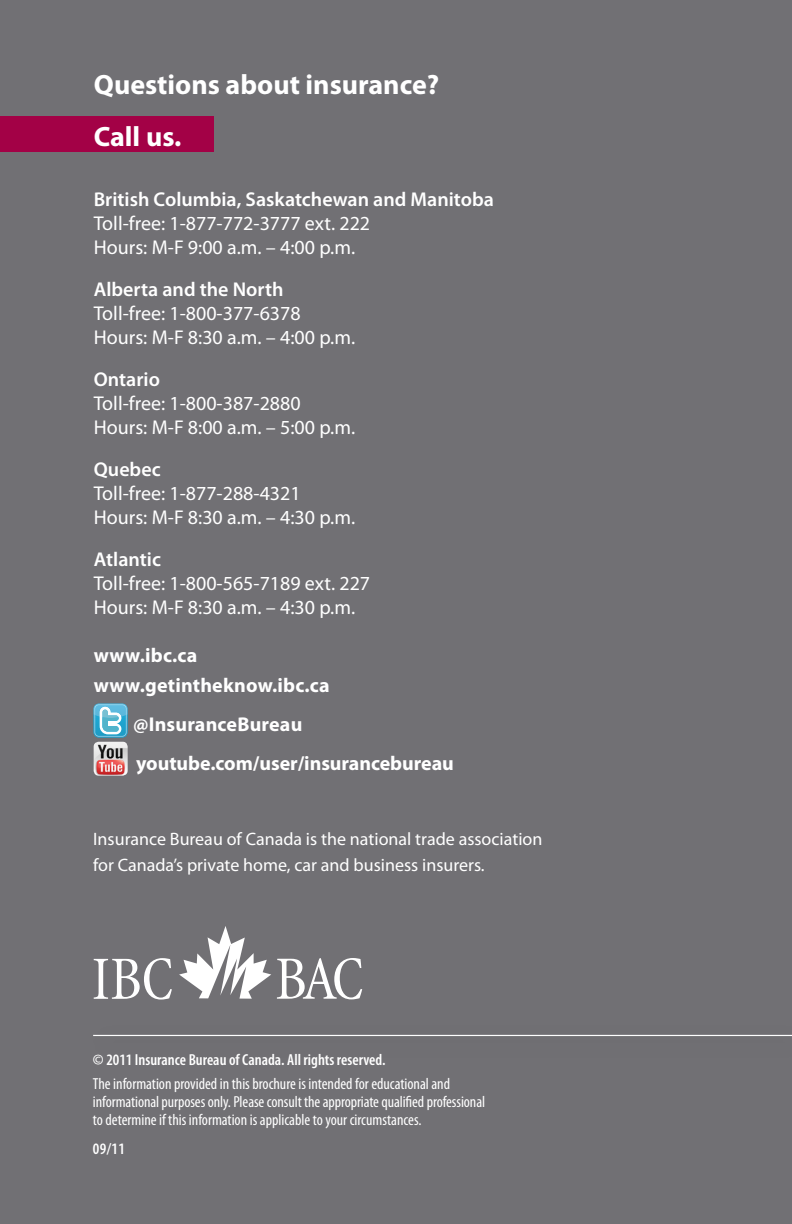
<style>
.page{position:relative;width:792px;height:1224px;background:#fff}
.page>*{position:absolute;margin:0;border:0;box-sizing:border-box;transform-origin:0 0}
.questions_header{font:700 28px "Myriad Pro";color:#fff}
.phone_line_1{font:20px "Myriad Pro";color:#fff}
.phone_line_2{font:20px "Myriad Pro";color:#fff}
.web_info{font:700 20px "Myriad Pro";letter-spacing:.005em;color:#fff}
.region_subhead{font:600 20px "Myriad Pro";color:#fff}
.Body_copy{font:18px/26px "Myriad Pro";color:#fff}
.Body_copy-2{font:condensed 16px/18px "Myriad Pro";color:#fff}
.Body_copy-3{font:600 condensed 16px "Myriad Pro";color:#fff}
</style>
<div class="page">
<div style="left:0;top:0;width:792px;height:1223px;background:#717074"></div>
<svg style="left:94px;top:958px;width:78px;height:42px"></svg>
<svg style="left:179px;top:926px;width:92px;height:73px"></svg>
<svg style="left:277px;top:958px;width:85px;height:41px"></svg>
<hr style="left:93px;top:1035px;width:699px;height:1px;background:#fff">
<div style="left:0;top:116px;width:213px;height:36px;background:#a30146"></div>
<svg style="left:94px;top:704px;width:33px;height:33px"></svg>
<img style="left:94px;top:742px;width:34px;height:34px">
<p class="questions_header" style="left:94px;top:66px;width:347px">Questions about insurance?</p>
<p class="questions_header" style="left:94px;top:118px;width:89px">Call us.</p>
<p class="region_subhead" style="left:94px;top:186px;width:402px">British Columbia, Saskatchewan and Manitoba</p>
<p class="phone_line_1" style="left:94px;top:211px;width:278px">Toll-free: 1-877-772-3777 ext. 222</p>
<p class="phone_line_2" style="left:94px;top:235px;width:263px">Hours: M-F 9:00 a.m. – 4:00 p.m.</p>
<p class="region_subhead" style="left:94px;top:276px;width:191px">Alberta and the North</p>
<p class="phone_line_1" style="left:94px;top:301px;width:208px">Toll-free: 1-800-377-6378</p>
<p class="phone_line_2" style="left:94px;top:325px;width:263px">Hours: M-F 8:30 a.m. – 4:00 p.m.</p>
<p class="region_subhead" style="left:94px;top:366px;width:68px">Ontario</p>
<p class="phone_line_1" style="left:94px;top:391px;width:208px">Toll-free: 1-800-387-2880</p>
<p class="phone_line_2" style="left:94px;top:415px;width:263px">Hours: M-F 8:00 a.m. – 5:00 p.m.</p>
<p class="region_subhead" style="left:94px;top:456px;width:68px">Quebec</p>
<p class="phone_line_1" style="left:94px;top:481px;width:208px">Toll-free: 1-877-288-4321</p>
<p class="phone_line_2" style="left:94px;top:505px;width:263px">Hours: M-F 8:30 a.m. – 4:30 p.m.</p>
<p class="region_subhead" style="left:94px;top:546px;width:69px">Atlantic</p>
<p class="phone_line_1" style="left:94px;top:571px;width:278px">Toll-free: 1-800-565-7189 ext. 227</p>
<p class="phone_line_2" style="left:94px;top:595px;width:263px">Hours: M-F 8:30 a.m. – 4:30 p.m.</p>
<p class="web_info" style="left:94px;top:642px;width:105px">www.ibc.ca</p>
<p class="web_info" style="left:94px;top:672px;width:238px">www.getintheknow.ibc.ca</p>
<p class="web_info" style="left:133px;top:711px;width:171px">@InsuranceBureau</p>
<p class="web_info" style="left:136px;top:750px;width:319px">youtube.com/user/insurancebureau</p>
<p class="Body_copy" style="left:93px;top:826px;width:451px">Insurance Bureau of Canada is the national trade association for Canada’s private home, car and business insurers.</p>
<p class="Body_copy-3" style="left:93px;top:1050px;width:294px">© 2011 Insurance Bureau of Canada. All rights reserved.</p>
<p class="Body_copy-2" style="left:93px;top:1074px;width:394px">The information provided in this brochure is intended for educational and informational purposes only. Please consult the appropriate qualified professional to determine if this information is applicable to your circumstances.</p>
<p class="Body_copy-3" style="left:93px;top:1139px;width:33px">09/11</p>
</div>
